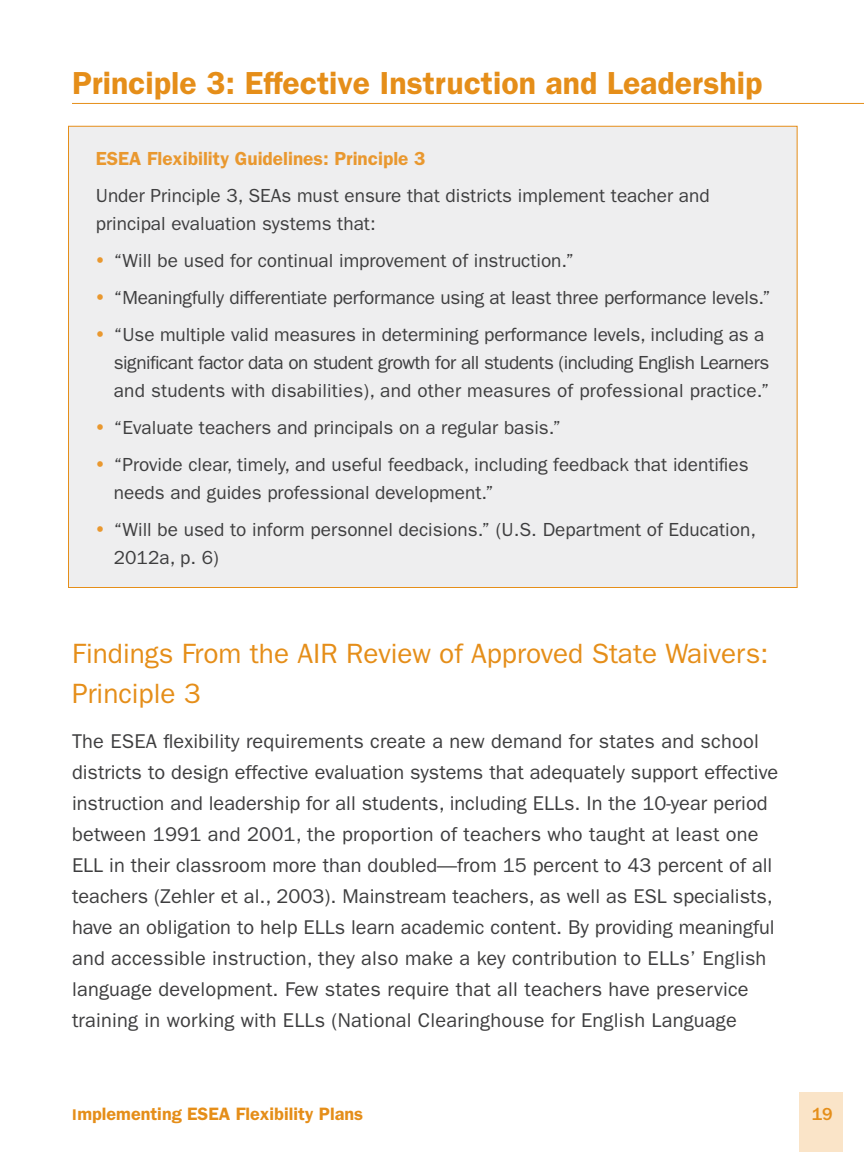
<style>
.page{position:relative;width:864px;height:1152px;background:#fff}
.page>*{position:absolute;margin:0;border:0;box-sizing:border-box;transform-origin:0 0}
.Head_1_-_right_page{font:600 32px "ITC Franklin Gothic Std";color:#e58e19}
.Head_2{font:28px/40px "ITC Franklin Gothic Std";color:#e58e19}
.Paragraph{font:20px/31px "ITC Franklin Gothic Std";color:#3e3e3f}
.Call_Out_Paragraph_g{font:19px/28px "ITC Franklin Gothic Std";color:#3e3e3f}
.Call_Out_Paragraph_g-2{font:600 19px "ITC Franklin Gothic Std";color:#e9982f}
.t1{font:600 18px "ITC Franklin Gothic Std";color:#e58e19}
.t2{font:500 18px "ITC Franklin Gothic Std";color:#e58e19}
.s1{color:#e9982f}
.s2{font-family:"ITC Franklin Gothic Std Dm Cd";font-weight:400;font-size:16px}
</style>
<div class="page">
<div style="left:800px;top:1092px;width:43px;height:60px;background:#fae4c8"></div>
<hr style="left:72px;top:103px;width:792px;height:1px;background:#e58e19">
<div style="left:68px;top:126px;width:730px;height:462px;background:#eeeeef;border:1px solid #e58e19"></div>
<p class="Head_1_-_right_page" style="left:72px;top:64px;width:692px">Principle 3: Effective Instruction and Leadership</p>
<p class="Call_Out_Paragraph_g-2" style="left:96px;top:147px;width:331px">ESEA Flexibility Guidelines: Principle 3</p>
<p class="Call_Out_Paragraph_g" style="left:96px;top:181px;width:615px">Under Principle 3, SEAs must ensure that districts implement teacher and principal evaluation systems that:</p>
<p class="Call_Out_Paragraph_g" style="left:96px;top:246px;width:480px"><span class="s1">•</span> “Will be used for continual improvement of instruction.”</p>
<p class="Call_Out_Paragraph_g" style="left:96px;top:283px;width:677px"><span class="s1">•</span> “Meaningfully differentiate performance using at least three performance levels.”</p>
<p class="Call_Out_Paragraph_g" style="left:114px;top:320px;width:657px;text-indent:-18px"><span class="s1">•</span> “Use multiple valid measures in determining performance levels, including as a significant factor data on student growth for all students (including English Learners and students with disabilities), and other measures of professional practice.”</p>
<p class="Call_Out_Paragraph_g" style="left:96px;top:413px;width:467px"><span class="s1">•</span> “Evaluate teachers and principals on a regular basis.”</p>
<p class="Call_Out_Paragraph_g" style="left:114px;top:450px;width:636px;text-indent:-18px"><span class="s1">•</span> “Provide clear, timely, and useful feedback, including feedback that identifies needs and guides professional development.”</p>
<p class="Call_Out_Paragraph_g" style="left:114px;top:515px;width:644px;text-indent:-18px"><span class="s1">•</span> “Will be used to inform personnel decisions.” (U.S. Department of Education,<br>2012a, p. 6)</p>
<p class="Head_2" style="left:72px;top:634px;width:698px">Findings From the AIR Review of Approved State Waivers:<br>Principle 3</p>
<p class="Paragraph" style="left:72px;top:726px;width:708px">The ESEA flexibility requirements create a new demand for states and school districts to design effective evaluation systems that adequately support effective instruction and leadership for all students, including ELLs. In the 10-year period between 1991 and 2001, the proportion of teachers who taught at least one ELL in their classroom more than doubled—from 15 percent to 43 percent of all teachers (Zehler et al., 2003). Mainstream teachers, as well as ESL specialists, have an obligation to help ELLs learn academic content. By providing meaningful and accessible instruction, they also make a key contribution to ELLs’ English language development. Few states require that all teachers have preservice training in working with ELLs (National Clearinghouse for English Language</p>
<p class="t1" style="left:72px;top:1103px;width:293px"><span class="s2">I</span>mplementing ESEA Flexibility Plans</p>
<p class="t2" style="left:812px;top:1104px;width:23px">19</p>
</div>
